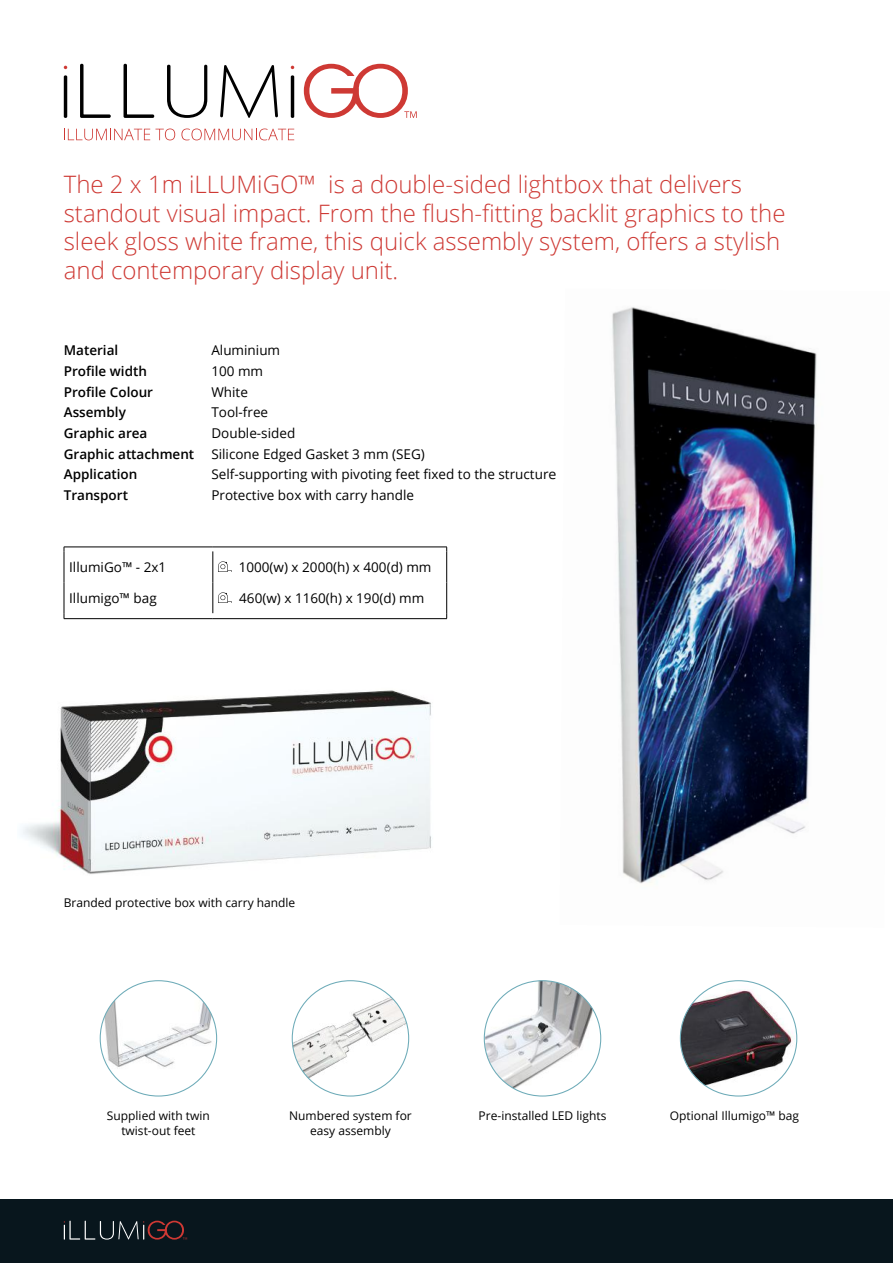
<style>
.page{position:relative;width:893px;height:1263px;background:#fff}
.page>*{position:absolute;margin:0;border:0;box-sizing:border-box;transform-origin:0 0}
.t1{font:300 24px/28.8px "Open Sans";color:#ce3934}
.t2{font:13.5px "Open Sans";color:#000}
.t3{font:600 13.5px "Open Sans";color:#000}
.t4{font:12px/14.4px "Open Sans";color:#000;text-align:center}
</style>
<div class="page">
<div style="left:0;top:1199px;width:893px;height:64px;background:#08161d"></div>
<svg style="left:64px;top:1221px;width:123px;height:18px"></svg>
<svg style="left:64px;top:129px;width:111px;height:11px"></svg>
<svg style="left:181px;top:129px;width:113px;height:11px"></svg>
<svg style="left:304px;top:64px;width:113px;height:54px"></svg>
<svg style="left:167px;top:65px;width:40px;height:53px"></svg>
<hr style="left:64px;top:75px;width:3px;height:43px;background:#000;border-radius:2px">
<svg style="left:80px;top:64px;width:31px;height:54px"></svg>
<svg style="left:124px;top:64px;width:30px;height:54px"></svg>
<hr style="left:291px;top:75px;width:3px;height:43px;background:#000;border-radius:2px">
<svg style="left:220px;top:65px;width:58px;height:53px"></svg>
<hr style="left:64px;top:547px;width:149px;height:1px;background:#000">
<hr style="left:213px;top:547px;width:234px;height:1px;background:#000">
<hr style="left:64px;top:551px;width:1px;height:31px;background:#000">
<hr style="left:213px;top:551px;width:1px;height:31px;background:#000">
<hr style="left:446px;top:551px;width:1px;height:31px;background:#000">
<hr style="left:64px;top:582px;width:1px;height:31px;background:#000">
<hr style="left:213px;top:582px;width:1px;height:31px;background:#000">
<hr style="left:446px;top:582px;width:1px;height:31px;background:#000">
<hr style="left:64px;top:618px;width:149px;height:1px;background:#000">
<hr style="left:213px;top:618px;width:234px;height:1px;background:#000">
<svg style="left:218px;top:561px;width:14px;height:11px"></svg>
<svg style="left:218px;top:592px;width:14px;height:11px"></svg>
<img style="left:100px;top:1000px;width:115px;height:77px">
<img style="left:292px;top:982px;width:117px;height:112px">
<img style="left:485px;top:981px;width:108px;height:115px">
<img style="left:680px;top:984px;width:116px;height:112px">
<img style="left:612px;top:307px;width:205px;height:577px">
<img style="left:22px;top:690px;width:409px;height:184px">
<img style="left:61px;top:691px;width:369px;height:180px">
<h1 class="t1" style="left:64px;top:169px;width:723px">The 2 x 1m iLLUMiGO™ is a double-sided lightbox that delivers standout visual impact. From the flush-fitting backlit graphics to the sleek gloss white frame, this quick assembly system, offers a stylish and contemporary display unit.</h1>
<p class="t3" style="left:64px;top:341px;width:56px">Material</p>
<p class="t2" style="left:211px;top:341px;width:70px">Aluminium</p>
<p class="t3" style="left:64px;top:362px;width:85px">Profile width</p>
<p class="t2" style="left:211px;top:362px;width:53px">100 mm</p>
<p class="t3" style="left:64px;top:382px;width:91px">Profile Colour</p>
<p class="t2" style="left:211px;top:382px;width:38px">White</p>
<p class="t3" style="left:64px;top:403px;width:64px">Assembly</p>
<p class="t2" style="left:211px;top:403px;width:58px">Tool-free</p>
<p class="t3" style="left:64px;top:424px;width:85px">Graphic area</p>
<p class="t2" style="left:211px;top:424px;width:85px">Double-sided</p>
<p class="t3" style="left:64px;top:444px;width:132px">Graphic attachment</p>
<p class="t2" style="left:211px;top:444px;width:215px">Silicone Edged Gasket 3 mm (SEG)</p>
<p class="t3" style="left:64px;top:465px;width:75px">Application</p>
<p class="t2" style="left:211px;top:465px;width:346px">Self-supporting with pivoting feet fixed to the structure</p>
<p class="t3" style="left:64px;top:486px;width:66px">Transport</p>
<p class="t2" style="left:211px;top:486px;width:204px">Protective box with carry handle</p>
<p class="t2" style="left:69px;top:558px;width:99px">IllumiGo™ - 2x1</p>
<p class="t2" style="left:239px;top:558px;width:194px">1000(w) x 2000(h) x 400(d) mm</p>
<p class="t2" style="left:69px;top:589px;width:89px">Illumigo™ bag</p>
<p class="t2" style="left:239px;top:589px;width:187px">460(w) x 1160(h) x 190(d) mm</p>
<p class="t4" style="left:64px;top:895px;width:233px">Branded protective box with carry handle</p>
<p class="t4" style="left:107px;top:1108px;width:105px">Supplied with twin twist-out feet</p>
<p class="t4" style="left:289px;top:1108px;width:124px">Numbered system for easy assembly</p>
<p class="t4" style="left:479px;top:1108px;width:129px">Pre-installed LED lights</p>
<p class="t4" style="left:670px;top:1108px;width:131px">Optional Illumigo™ bag</p>
</div>
